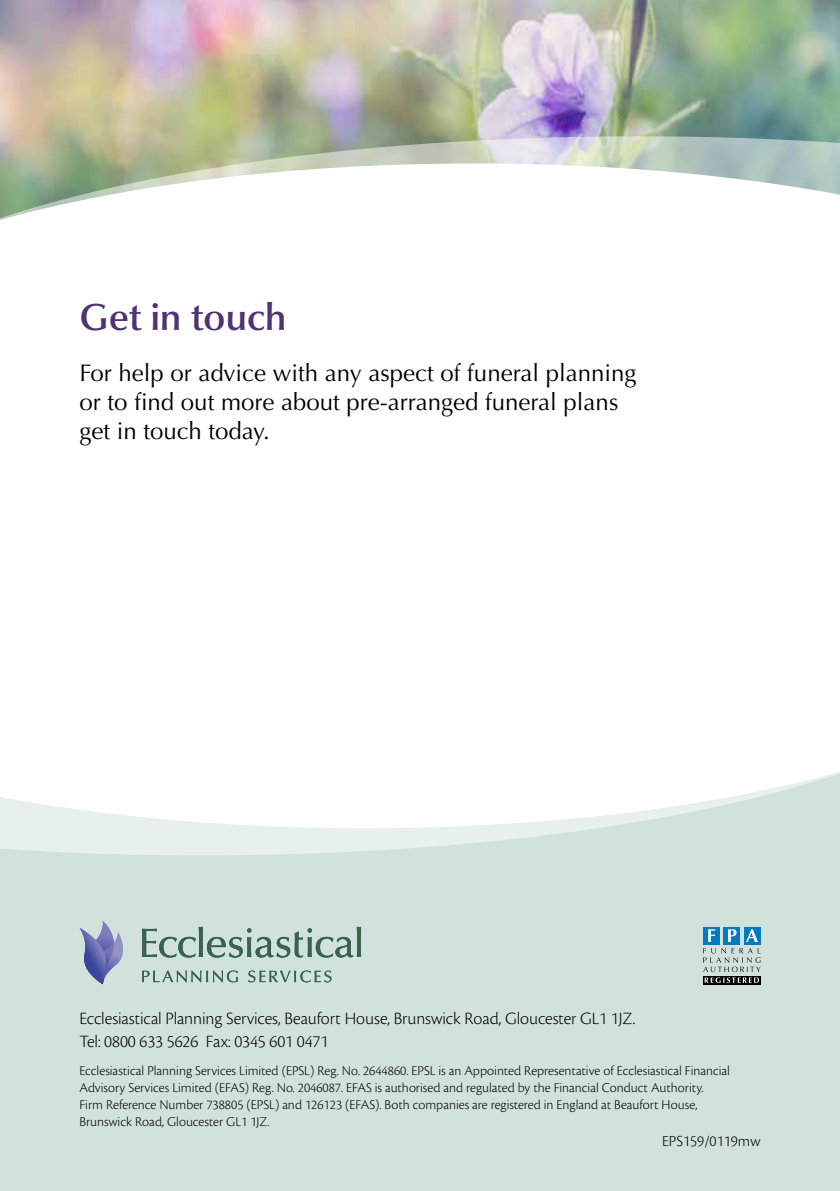
<style>
.page{position:relative;width:840px;height:1191px;background:#fff}
.page>*{position:absolute;margin:0;border:0;box-sizing:border-box;transform-origin:0 0}
.t1{font:600 38px "Optima LT Std";letter-spacing:-.01em;color:#503372}
.t2{font:24px/29px "Optima LT Std";color:#000}
.t3{font:300 18px/23px "Cronos Pro";letter-spacing:-.005em;color:#000}
.t4{font:300 16px "Cronos Pro";color:#000}
.t5{font:300 14px/17px "Cronos Pro";color:#000}
</style>
<div class="page">
<div style="left:0;top:749px;width:839px;height:442px;background:#d1e2dd"></div>
<svg style="left:0;top:828px;width:595px;height:27px;fill:#e7f0ed"></svg>
<svg style="left:0;top:749px;width:839px;height:79px;background:#f8fbfa"></svg>
<img style="left:0;top:0;width:839px;height:136px">
<svg style="left:0;top:136px;width:839px;height:27px;background:#b6c0ad"></svg>
<svg style="left:0;top:163px;width:839px;height:57px"></svg>
<div style="left:702px;top:976px;width:58px;height:8px;background:#000"></div>
<svg style="left:702px;top:948px;width:58px;height:35px"></svg>
<div style="left:702px;top:927px;width:17px;height:17px;background:#007ac2"></div>
<div style="left:723px;top:927px;width:17px;height:17px;background:#007ac2"></div>
<div style="left:743px;top:927px;width:17px;height:17px;background:#007ac2"></div>
<svg style="left:708px;top:929px;width:6px;height:13px"></svg>
<svg style="left:728px;top:929px;width:8px;height:13px"></svg>
<svg style="left:746px;top:929px;width:11px;height:13px"></svg>
<svg style="left:79px;top:921px;width:44px;height:63px"></svg>
<svg style="left:142px;top:970px;width:96px;height:12px"></svg>
<svg style="left:248px;top:970px;width:83px;height:12px"></svg>
<svg style="left:142px;top:926px;width:219px;height:31px"></svg>
<h1 class="t1" style="left:79px;top:295px;width:208px">Get in touch</h1>
<h2 class="t2" style="left:79px;top:359px;width:558px">For help or advice with any aspect of funeral planning or to find out more about pre-arranged funeral plans get in touch today.</h2>
<p class="t3" style="left:79px;top:1006px;width:557px">Ecclesiastical Planning Services, Beaufort House, Brunswick Road, Gloucester GL1 1JZ.<br>Tel: 0800 633 5626 Fax: 0345 601 0471</p>
<p class="t5" style="left:79px;top:1062px;width:651px">Ecclesiastical Planning Services Limited (EPSL) Reg. No. 2644860. EPSL is an Appointed Representative of Ecclesiastical Financial Advisory Services Limited (EFAS) Reg. No. 2046087. EFAS is authorised and regulated by the Financial Conduct Authority.<br>Firm Reference Number 738805 (EPSL) and 126123 (EFAS). Both companies are registered in England at Beaufort House, Brunswick Road, Gloucester GL1 1JZ.</p>
<p class="t4" style="left:661px;top:1131px;width:100px">EPS159/0119mw</p>
</div>
